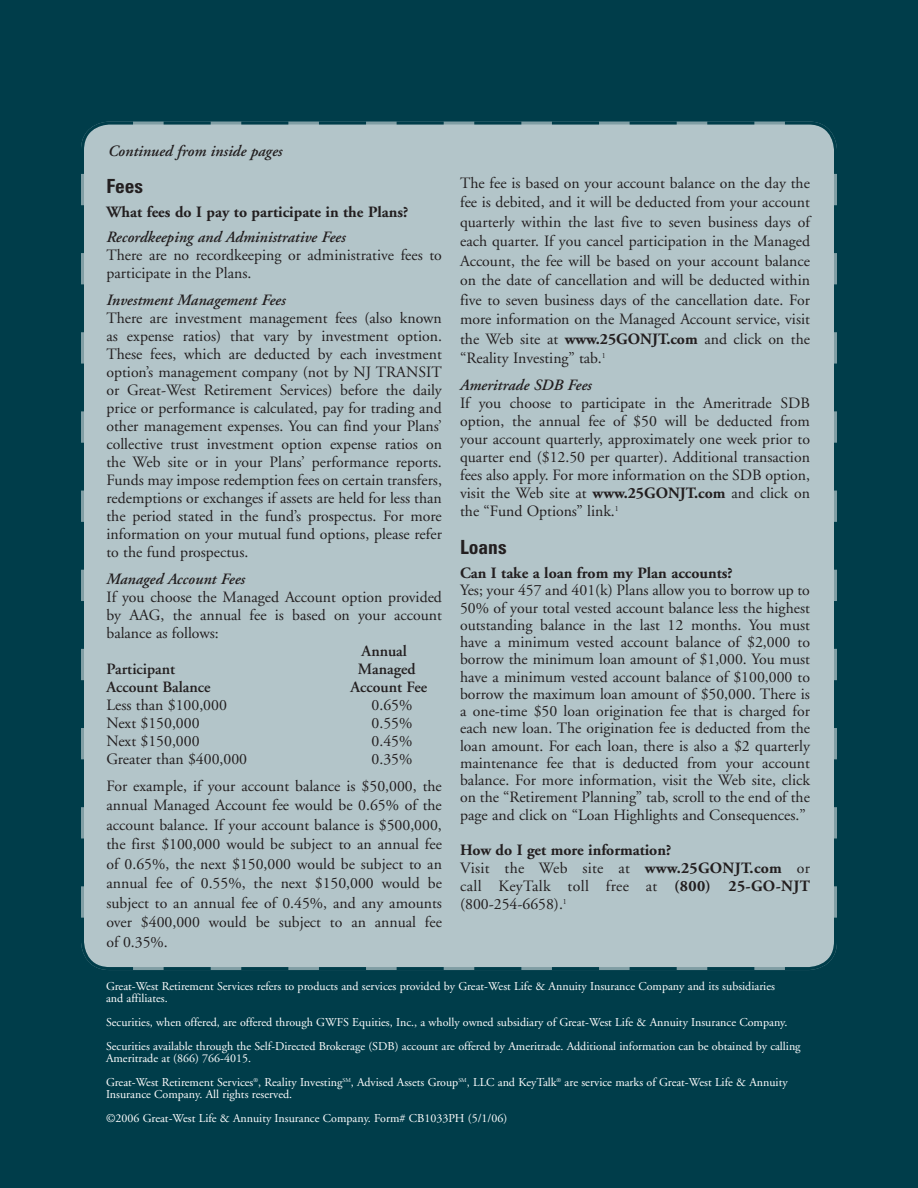
<style>
.page{position:relative;width:918px;height:1188px;background:#003d4a}
.page>*{position:absolute;margin:0;border:0;box-sizing:border-box;transform-origin:0 0}
.section_head{font:700 condensed 19.5px "Univers";color:#231f20}
.body_copy{font:15.75px/18px "Adobe Garamond";color:#231f20;text-align:justify}
.body_copy-2{font:italic 600 15.75px "Adobe Garamond";color:#231f20}
.body_copy-3{font:600 15.75px "Adobe Garamond";color:#231f20}
.section_head-2{font:700 15.75px "Adobe Garamond";color:#231f20}
.QUESTION{font:700 15.75px "Adobe Garamond";color:#231f20}
.body_copy-4{font:700 15.75px "Adobe Garamond";color:#231f20}
.Source{font:12px/12px "Adobe Garamond";color:#fff}
.s1{font-weight:700}
</style>
<div class="page">
<div style="left:81px;top:121px;width:756px;height:849px;background:#b3c5c9"></div>
<p class="body_copy-2" style="left:108px;top:143px;width:176px">Continued from inside pages</p>
<p class="section_head" style="left:106px;top:174px;width:38px">Fees</p>
<p class="section_head-2" style="left:106px;top:204px;width:303px">What fees do I pay to participate in the Plans?</p>
<p class="body_copy-2" style="left:106px;top:228px;width:241px">Recordkeeping and Administrative Fees</p>
<p class="body_copy" style="left:106px;top:246px;width:337px">There are no recordkeeping or administrative fees to participate in the Plans.</p>
<p class="body_copy-2" style="left:106px;top:291px;width:181px">Investment Management Fees</p>
<p class="body_copy" style="left:106px;top:309px;width:337px">There are investment management fees (also known as expense ratios) that vary by investment option.<br>These fees, which are deducted by each investment option’s management company (not by NJ TRANSIT or Great-West Retirement Services) before the daily price or performance is calculated, pay for trading and other management expenses. You can find your Plans’ collective trust investment option expense ratios on the Web site or in your Plans’ performance reports.<br>Funds may impose redemption fees on certain transfers, redemptions or exchanges if assets are held for less than the period stated in the fund’s prospectus. For more information on your mutual fund options, please refer to the fund prospectus.</p>
<p class="body_copy-2" style="left:106px;top:570px;width:140px">Managed Account Fees</p>
<p class="body_copy" style="left:106px;top:588px;width:337px">If you choose the Managed Account option provided by AAG, the annual fee is based on your account balance as follows:</p>
<p class="body_copy-3" style="left:361px;top:642px;width:47px">Annual</p>
<p class="body_copy-3" style="left:106px;top:660px;width:70px">Participant</p>
<p class="body_copy-3" style="left:358px;top:660px;width:59px">Managed</p>
<p class="body_copy-3" style="left:106px;top:678px;width:106px">Account Balance</p>
<p class="body_copy-3" style="left:351px;top:678px;width:78px">Account Fee</p>
<p class="body_copy" style="left:106px;top:696px;width:122px">Less than $100,000</p>
<p class="body_copy" style="left:372px;top:696px;width:42px">0.65%</p>
<p class="body_copy" style="left:106px;top:714px;width:95px">Next $150,000</p>
<p class="body_copy" style="left:372px;top:714px;width:42px">0.55%</p>
<p class="body_copy" style="left:106px;top:732px;width:95px">Next $150,000</p>
<p class="body_copy" style="left:372px;top:732px;width:42px">0.45%</p>
<p class="body_copy" style="left:106px;top:750px;width:142px">Greater than $400,000</p>
<p class="body_copy" style="left:372px;top:750px;width:42px">0.35%</p>
<p class="body_copy" style="left:106px;top:776px;width:337px;line-height:19.5px">For example, if your account balance is $50,000, the annual Managed Account fee would be 0.65% of the account balance. If your account balance is $500,000, the first $100,000 would be subject to an annual fee of 0.65%, the next $150,000 would be subject to an annual fee of 0.55%, the next $150,000 would be subject to an annual fee of 0.45%, and any amounts over $400,000 would be subject to an annual fee of 0.35%.</p>
<p class="body_copy" style="left:460px;top:173px;width:351px;line-height:19.5px">The fee is based on your account balance on the day the fee is debited, and it will be deducted from your account quarterly within the last five to seven business days of each quarter. If you cancel participation in the Managed Account, the fee will be based on your account balance on the date of cancellation and will be deducted within five to seven business days of the cancellation date. For more information on the Managed Account service, visit the Web site at <span class="s1">www.25GONJT.com</span> and click on the “Reality Investing” tab.<sup>1</sup></p>
<p class="body_copy-2" style="left:460px;top:377px;width:133px">Ameritrade SDB Fees</p>
<p class="body_copy" style="left:460px;top:395px;width:351px">If you choose to participate in the Ameritrade SDB option, the annual fee of $50 will be deducted from your account quarterly, approximately one week prior to quarter end ($12.50 per quarter). Additional transaction fees also apply. For more information on the SDB option, visit the Web site at <span class="s1">www.25GONJT.com</span> and click on the “Fund Options” link.<sup>1</sup></p>
<p class="section_head" style="left:460px;top:536px;width:48px">Loans</p>
<p class="QUESTION" style="left:460px;top:565px;width:274px">Can I take a loan from my Plan accounts?</p>
<p class="body_copy" style="left:460px;top:582px;width:351px;line-height:17.2px">Yes; your 457 and 401(k) Plans allow you to borrow up to 50% of your total vested account balance less the highest outstanding balance in the last 12 months. You must have a minimum vested account balance of $2,000 to borrow the minimum loan amount of $1,000. You must have a minimum vested account balance of $100,000 to borrow the maximum loan amount of $50,000. There is a one-time $50 loan origination fee that is charged for each new loan. The origination fee is deducted from the loan amount. For each loan, there is also a $2 quarterly maintenance fee that is deducted from your account balance. For more information, visit the Web site, click on the “Retirement Planning” tab, scroll to the end of the page and click on “Loan Highlights and Consequences.”</p>
<p class="body_copy-4" style="left:460px;top:841px;width:213px">How do I get more information?</p>
<p class="body_copy" style="left:460px;top:859px;width:351px">Visit the Web site at <span class="s1">www.25GONJT.com</span> or call KeyTalk toll free at <span class="s1">(800) 25-GO-NJT </span>(800-254-6658).<sup>1</sup></p>
<p class="Source" style="left:106px;top:980px;width:670px">Great-West Retirement Services refers to products and services provided by Great-West Life &amp; Annuity Insurance Company and its subsidiaries and affiliates.</p>
<p class="Source" style="left:106px;top:1016px;width:683px">Securities, when offered, are offered through GWFS Equities, Inc., a wholly owned subsidiary of Great-West Life &amp; Annuity Insurance Company.</p>
<p class="Source" style="left:106px;top:1040px;width:696px">Securities available through the Self-Directed Brokerage (SDB) account are offered by Ameritrade. Additional information can be obtained by calling<br>Ameritrade at (866) 766-4015.</p>
<p class="Source" style="left:106px;top:1076px;width:683px">Great-West Retirement Services<sup>®</sup>, Reality Investing<sup>SM</sup>, Advised Assets Group<sup>SM</sup>, LLC and KeyTalk<sup>®</sup> are service marks of Great-West Life &amp; Annuity<br>Insurance Company. All rights reserved.</p>
<p class="Source" style="left:106px;top:1112px;width:403px">©2006 Great-West Life &amp; Annuity Insurance Company. Form# CB1033PH (5/1/06)</p>
</div>
